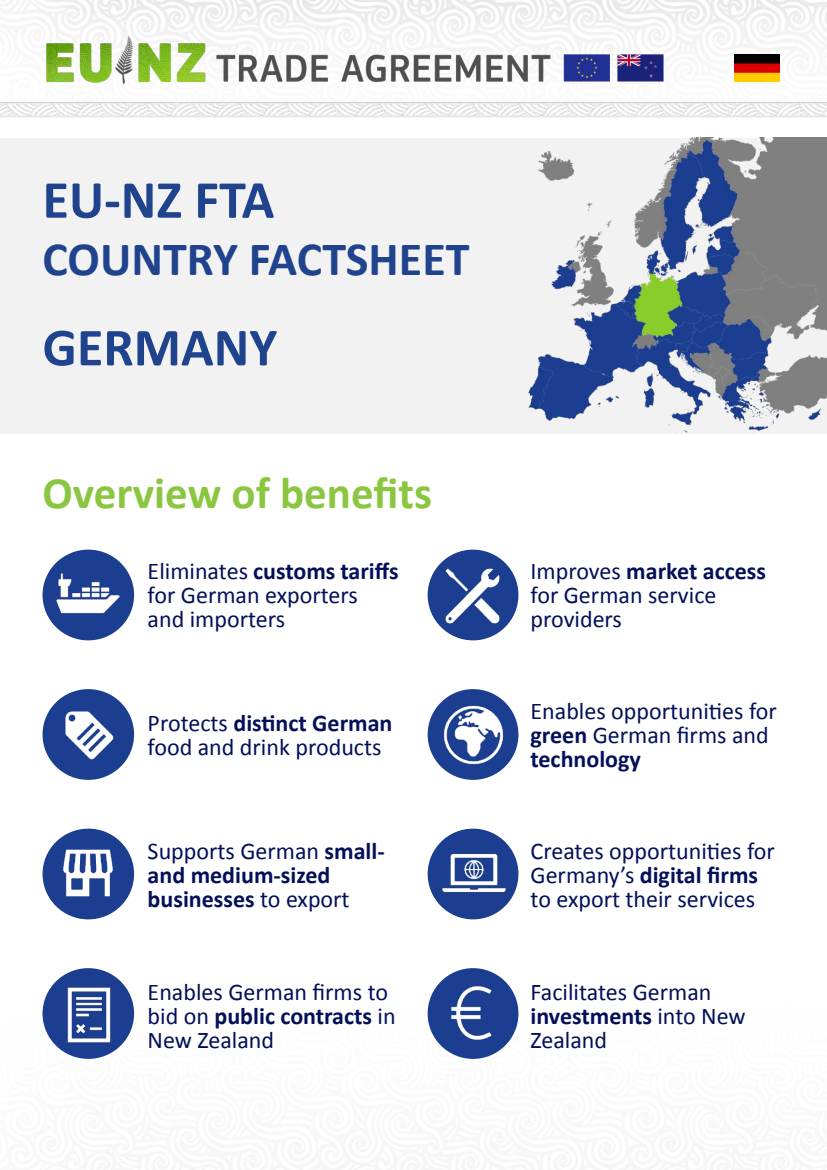
<style>
.page{position:relative;width:827px;height:1170px;background:#fff}
.page>*{position:absolute;margin:0;border:0;box-sizing:border-box;transform-origin:0 0}
.Cover_Title{font:700 54px "Calibri";color:#20438e}
.Cover_Title-2{font:700 48px "Calibri";color:#20438e}
.Header-1{font:700 45px "Calibri";color:#8bc640}
.Paragraph{font:24px/24px "Calibri";color:#031059}
.Paragraph-2{font:700 24px/24px "Calibri";color:#031059}
.s1{font-weight:700}
.s2{font-weight:400}
</style>
<div class="page">
<img style="left:0;top:23px;width:826px;height:1147px">
<img style="left:27px;top:11px;width:659px;height:96px">
<img style="left:734px;top:54px;width:45px;height:27px">
<div style="left:0;top:138px;width:827px;height:295px;background:#f2f2f2"></div>
<img style="left:528px;top:138px;width:299px;height:295px">
<div style="left:43px;top:689px;width:91px;height:91px;background:#1b3e90;border-radius:50%"></div>
<img style="left:49px;top:695px;width:78px;height:78px">
<div style="left:43px;top:829px;width:91px;height:90px;background:#1b3e90;border-radius:50%"></div>
<img style="left:55px;top:841px;width:66px;height:65px">
<div style="left:43px;top:550px;width:91px;height:90px;background:#1b3e90;border-radius:50%"></div>
<img style="left:55px;top:562px;width:66px;height:66px">
<div style="left:43px;top:968px;width:91px;height:91px;background:#1b3e90;border-radius:50%"></div>
<img style="left:56px;top:987px;width:65px;height:61px">
<div style="left:427px;top:689px;width:91px;height:91px;background:#1b3e90;border-radius:50%"></div>
<img style="left:436px;top:698px;width:74px;height:74px">
<div style="left:427px;top:829px;width:91px;height:90px;background:#1b3e90;border-radius:50%"></div>
<img style="left:441px;top:841px;width:65px;height:65px">
<div style="left:427px;top:550px;width:91px;height:90px;background:#1b3e90;border-radius:50%"></div>
<img style="left:440px;top:563px;width:65px;height:65px">
<div style="left:427px;top:968px;width:91px;height:91px;background:#1b3e90;border-radius:50%"></div>
<img style="left:439px;top:980px;width:65px;height:65px">
<h1 class="Cover_Title" style="left:43px;top:162px;width:233px">EU-NZ FTA</h1>
<h1 class="Cover_Title-2" style="left:43px;top:225px;width:428px">COUNTRY FACTSHEET</h1>
<h1 class="Cover_Title" style="left:43px;top:309px;width:236px">GERMANY</h1>
<h2 class="Header-1" style="left:43px;top:461px;width:391px">Overview of benefits</h2>
<p class="Paragraph" style="left:148px;top:558px;width:252px">Eliminates <span class="s1">customs tariffs </span>for German exporters and importers</p>
<p class="Paragraph" style="left:530px;top:558px;width:237px">Improves <span class="s1">market access </span>for German service providers</p>
<p class="Paragraph" style="left:148px;top:710px;width:246px">Protects <span class="s1">distinct German </span>food and drink products</p>
<p class="Paragraph" style="left:530px;top:698px;width:248px">Enables opportunities for <span class="s1">green</span> German firms and <span class="s1">technology</span></p>
<p class="Paragraph-2" style="left:148px;top:839px;width:238px"><span class="s2">Supports German</span> small&shy;and medium-sized businesses <span class="s2">to export</span></p>
<p class="Paragraph" style="left:530px;top:839px;width:246px">Creates opportunities for<br>Germany’s <span class="s1">digital firms </span>to export their services</p>
<p class="Paragraph" style="left:148px;top:979px;width:249px">Enables German firms to bid on <span class="s1">public contracts</span> in<br>New Zealand</p>
<p class="Paragraph" style="left:530px;top:979px;width:217px">Facilitates German <span class="s1">investments</span> into New<br>Zealand</p>
</div>
